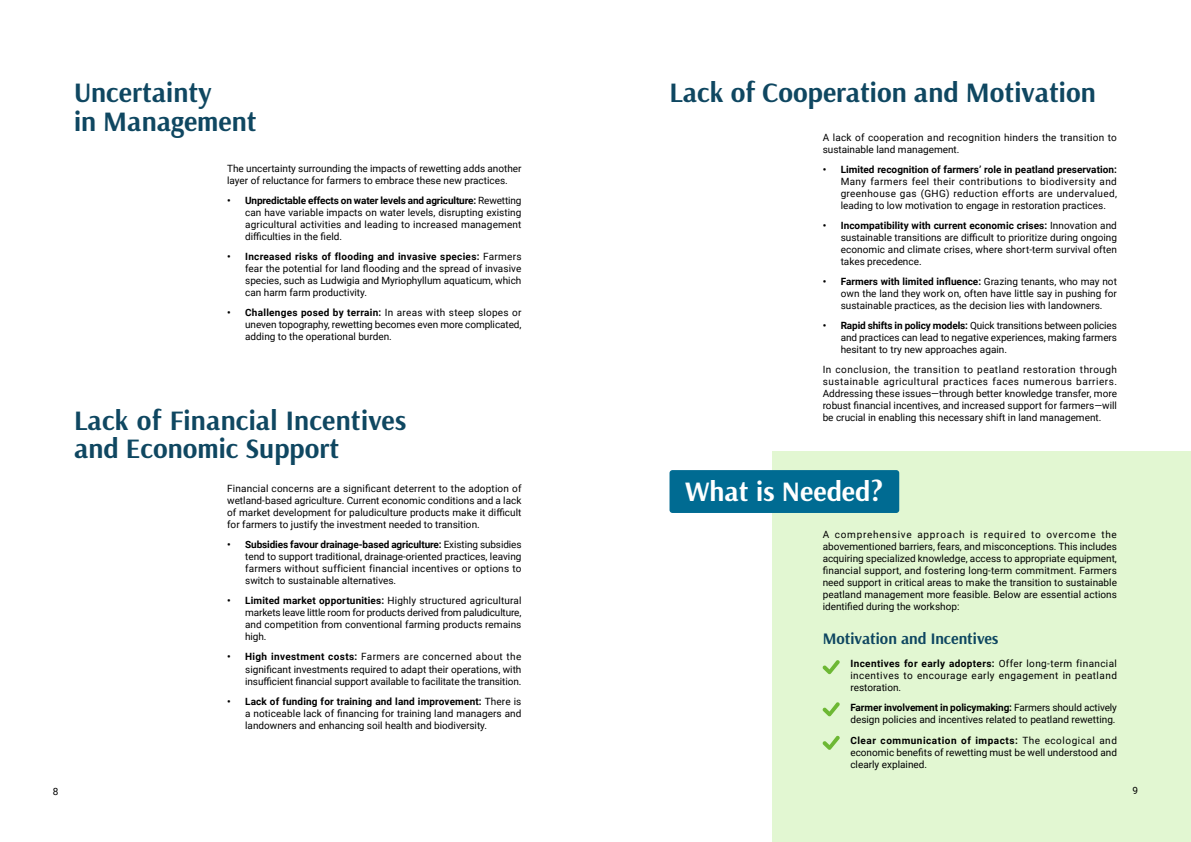
<style>
.page{position:relative;width:1191px;height:842px;background:#fff}
.page>*{position:absolute;margin:0;border:0;box-sizing:border-box;transform-origin:0 0}
.t1{font:700 28px/29px "Arsenal";color:#0f4761}
.t2{font:700 28px "Arsenal";color:#fff}
.t3{font:700 16px "Arsenal";color:#0f4761}
.t4{font:10px/12px "Roboto";color:#000;text-align:justify}
.t5{font:10px/12px "Roboto";letter-spacing:.025em;color:#000}
.t6{font:700 10px "Roboto";color:#000}
.s1{font-weight:700}
</style>
<div class="page">
<div style="left:772px;top:451px;width:419px;height:391px;background:#e2f7d2"></div>
<svg style="left:822px;top:660px;width:17px;height:14px"></svg>
<svg style="left:822px;top:702px;width:17px;height:14px"></svg>
<svg style="left:822px;top:736px;width:17px;height:14px"></svg>
<div style="left:669px;top:470px;width:230px;height:43px;background:#006b92;border-radius:3px"></div>
<h1 class="t1" style="left:74px;top:78px;width:184px">Uncertainty<br>in Management</h1>
<p class="t4" style="left:227px;top:162px;width:296px">The uncertainty surrounding the impacts of rewetting adds another layer of reluctance for farmers to embrace these new practices.</p>
<p class="t4" style="left:245px;top:194px;width:278px;text-indent:-18px"><span class="s1">• Unpredictable effects on water levels and agriculture:</span> Rewetting can have variable impacts on water levels, disrupting existing agricultural activities and leading to increased management difficulties in the field.</p>
<p class="t4" style="left:245px;top:250px;width:278px;text-indent:-18px"><span class="s1">• Increased risks of flooding and invasive species:</span> Farmers fear the potential for land flooding and the spread of invasive species, such as Ludwigia and Myriophyllum aquaticum, which can harm farm productivity.</p>
<p class="t4" style="left:245px;top:306px;width:278px;text-indent:-18px"><span class="s1">• Challenges posed by terrain:</span> In areas with steep slopes or uneven topography, rewetting becomes even more complicated, adding to the operational burden.</p>
<h1 class="t1" style="left:74px;top:406px;width:334px;line-height:28px">Lack of Financial Incentives and Economic Support</h1>
<p class="t4" style="left:227px;top:482px;width:296px">Financial concerns are a significant deterrent to the adoption of wetland-based agriculture. Current economic conditions and a lack of market development for paludiculture products make it difficult for farmers to justify the investment needed to transition.</p>
<p class="t4" style="left:245px;top:538px;width:278px;text-indent:-18px"><span class="s1">• Subsidies favour drainage-based agriculture:</span> Existing subsidies tend to support traditional, drainage-oriented practices, leaving farmers without sufficient financial incentives or options to switch to sustainable alternatives.</p>
<p class="t4" style="left:245px;top:594px;width:278px;text-indent:-18px"><span class="s1">• Limited market opportunities:</span> Highly structured agricultural markets leave little room for products derived from paludiculture, and competition from conventional farming products remains high.</p>
<p class="t4" style="left:245px;top:650px;width:278px;text-indent:-18px"><span class="s1">• High investment costs:</span> Farmers are concerned about the significant investments required to adapt their operations, with insufficient financial support available to facilitate the transition.</p>
<p class="t4" style="left:245px;top:694px;width:278px;text-indent:-18px"><span class="s1">• Lack of funding for training and land improvement:</span> There is a noticeable lack of financing for training land managers and landowners and enhancing soil health and biodiversity.</p>
<p class="t4" style="left:53px;top:785px;width:7px">8</p>
<h1 class="t1" style="left:669px;top:78px;width:428px">Lack of Cooperation and Motivation</h1>
<p class="t5" style="left:822px;top:131px;width:296px">A lack of cooperation and recognition hinders the transition to sustainable land management.</p>
<p class="t6" style="left:822px;top:162px;width:296px">• Limited recognition of farmers’ role in peatland preservation:</p>
<p class="t4" style="left:840px;top:175px;width:278px">Many farmers feel their contributions to biodiversity and greenhouse gas (GHG) reduction efforts are undervalued, leading to low motivation to engage in restoration practices.</p>
<p class="t4" style="left:840px;top:219px;width:278px;text-indent:-18px"><span class="s1">• Incompatibility with current economic crises:</span> Innovation and sustainable transitions are difficult to prioritize during ongoing economic and climate crises, where short-term survival often takes precedence.</p>
<p class="t4" style="left:840px;top:275px;width:278px;text-indent:-18px"><span class="s1">• Farmers with limited influence:</span> Grazing tenants, who may not own the land they work on, often have little say in pushing for sustainable practices, as the decision lies with landowners.</p>
<p class="t4" style="left:840px;top:319px;width:278px;text-indent:-18px"><span class="s1">• Rapid shifts in policy models:</span> Quick transitions between policies and practices can lead to negative experiences, making farmers hesitant to try new approaches again.</p>
<p class="t4" style="left:822px;top:363px;width:296px">In conclusion, the transition to peatland restoration through sustainable agricultural practices faces numerous barriers.<br>Addressing these issues—through better knowledge transfer, more robust financial incentives, and increased support for farmers—will be crucial in enabling this necessary shift in land management.</p>
<h1 class="t2" style="left:685px;top:472px;width:199px">What is Needed?</h1>
<p class="t4" style="left:822px;top:528px;width:296px">A comprehensive approach is required to overcome the abovementioned barriers, fears, and misconceptions. This includes acquiring specialized knowledge, access to appropriate equipment, financial support, and fostering long-term commitment. Farmers need support in critical areas to make the transition to sustainable peatland management more feasible. Below are essential actions identified during the workshop:</p>
<h2 class="t3" style="left:822px;top:627px;width:177px">Motivation and Incentives</h2>
<p class="t4" style="left:850px;top:657px;width:268px"><span class="s1">Incentives for early adopters:</span> Offer long-term financial incentives to encourage early engagement in peatland restoration.</p>
<p class="t4" style="left:850px;top:701px;width:268px"><span class="s1">Farmer involvement in policymaking:</span> Farmers should actively design policies and incentives related to peatland rewetting.</p>
<p class="t4" style="left:850px;top:733px;width:268px"><span class="s1">Clear communication of impacts:</span> The ecological and economic benefits of rewetting must be well understood and clearly explained.</p>
<p class="t4" style="left:1132px;top:784px;width:7px">9</p>
</div>
